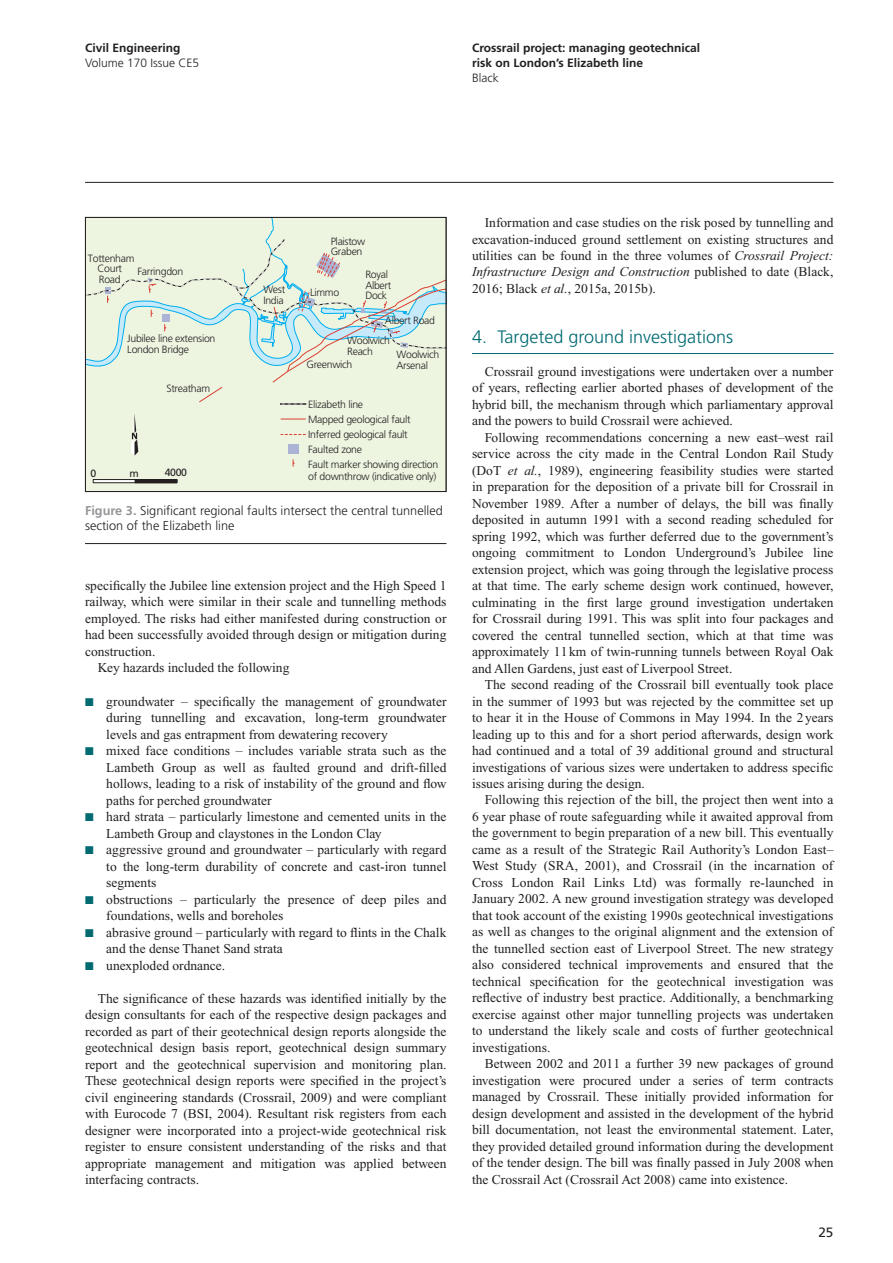
<style>
.page{position:relative;width:893px;height:1263px;background:#fff}
.page>*{position:absolute;margin:0;border:0;box-sizing:border-box;transform-origin:0 0}
.t1{font:300 18px "Frutiger LT Pro";color:#006a71}
.t2{font:13.5px/16.5px "Times New Roman PS Pro";color:#231f20;text-align:justify}
.t3{font:13.5px "Frutiger LT Pro";color:#231f20}
.t4{font:300 12.75px/15px "Frutiger LT Pro";color:#231f20}
.t5{font:700 12px/15px "Frutiger LT Pro";color:#231f20}
.t6{font:300 12px "Frutiger LT Pro";color:#231f20}
.t7{font:300 10.5px/10.5px "Frutiger";letter-spacing:-.03em;color:#231f20}
.t8{font:10.5px "Frutiger";color:#231f20}
.s1{font-weight:700;color:#939598}
.s2{color:#006a71}
.s3{font-style:italic}
</style>
<div class="page">
<hr style="left:85px;top:182px;width:748px;height:1px;background:#231f20">
<hr style="left:472px;top:353px;width:361px;height:1px;background:#006a71">
<hr style="left:85px;top:543px;width:361px;height:1px;background:#231f20">
<svg style="left:87px;top:219px;width:357px;height:271px;fill:#edf5e1"></svg>
<div style="left:85px;top:217px;width:361px;height:275px;border:1px solid #231f20"></div>
<p class="t5" style="left:85px;top:40px;width:97px">Civil Engineering</p>
<p class="t6" style="left:85px;top:55px;width:116px">Volume 170 Issue CE5</p>
<p class="t5" style="left:472px;top:40px;width:230px">Crossrail project: managing geotechnical risk on London’s Elizabeth line</p>
<p class="t6" style="left:472px;top:70px;width:28px">Black</p>
<p class="t7" style="left:88px;top:253px;width:48px;text-align:center">Tottenham<br>Court<br>Road</p>
<p class="t7" style="left:138px;top:266px;width:47px">Farringdon</p>
<p class="t7" style="left:127px;top:333px;width:90px">Jubilee line extension<br>London Bridge</p>
<p class="t7" style="left:166px;top:384px;width:45px">Streatham</p>
<p class="t7" style="left:331px;top:236px;width:36px">Plaistow<br>Graben</p>
<p class="t7" style="left:263px;top:285px;width:23px">West<br>India</p>
<p class="t7" style="left:310px;top:288px;width:31px">Limmo</p>
<p class="t7" style="left:365px;top:269px;width:27px">Royal<br>Albert<br>Dock</p>
<p class="t7" style="left:385px;top:315px;width:52px">Albert Road</p>
<p class="t7" style="left:347px;top:335px;width:44px">Woolwich<br>Reach</p>
<p class="t7" style="left:397px;top:349px;width:44px">Woolwich<br>Arsenal</p>
<p class="t7" style="left:306px;top:359px;width:47px">Greenwich</p>
<p class="t7" style="left:308px;top:397px;width:132px;line-height:15px">Elizabeth line<br>Mapped geological fault<br>Inferred geological fault<br>Faulted zone<br>Fault marker showing direction</p>
<p class="t8" style="left:91px;top:467px;width:7px">0</p>
<p class="t8" style="left:165px;top:466px;width:24px">4000</p>
<p class="t4" style="left:85px;top:504px;width:359px"><span class="s1">Figure 3.</span> Significant regional faults intersect the central tunnelled section of the Elizabeth line</p>
<p class="t8" style="left:129px;top:467px;width:11px">m</p>
<p class="t7" style="left:308px;top:471px;width:130px">of downthrow (indicative only)</p>
<p class="t2" style="left:85px;top:578px;width:363px">specifically the Jubilee line extension project and the High Speed 1</p>
<p class="t2" style="left:85px;top:594px;width:363px">railway, which were similar in their scale and tunnelling methods</p>
<p class="t2" style="left:85px;top:611px;width:363px">employed. The risks had either manifested during construction or</p>
<p class="t2" style="left:85px;top:627px;width:363px">had been successfully avoided through design or mitigation during</p>
<p class="t2" style="left:85px;top:644px;width:72px">construction.</p>
<p class="t2" style="left:98px;top:660px;width:193px">Key hazards included the following</p>
<p class="t2" style="left:106px;top:693px;width:342px;text-indent:-21px"><span class="s2">■</span> groundwater – specifically the management of groundwater during tunnelling and excavation, long-term groundwater levels and gas entrapment from dewatering recovery</p>
<p class="t2" style="left:106px;top:743px;width:342px;text-indent:-21px"><span class="s2">■</span> mixed face conditions – includes variable strata such as the Lambeth Group as well as faulted ground and drift-filled hollows, leading to a risk of instability of the ground and flow paths for perched groundwater</p>
<p class="t2" style="left:106px;top:809px;width:342px;text-indent:-21px"><span class="s2">■</span> hard strata – particularly limestone and cemented units in the<br>Lambeth Group and claystones in the London Clay</p>
<p class="t2" style="left:106px;top:842px;width:342px;text-indent:-21px"><span class="s2">■</span> aggressive ground and groundwater – particularly with regard to the long-term durability of concrete and cast-iron tunnel segments</p>
<p class="t2" style="left:106px;top:891px;width:342px;text-indent:-21px"><span class="s2">■</span> obstructions – particularly the presence of deep piles and foundations, wells and boreholes</p>
<p class="t2" style="left:106px;top:924px;width:342px;text-indent:-21px"><span class="s2">■</span> abrasive ground – particularly with regard to flints in the Chalk and the dense Thanet Sand strata</p>
<p class="t2" style="left:85px;top:957px;width:142px"><span class="s2">■</span> unexploded ordnance.</p>
<p class="t2" style="left:85px;top:990px;width:363px;text-indent:13px">The significance of these hazards was identified initially by the design consultants for each of the respective design packages and recorded as part of their geotechnical design reports alongside the geotechnical design basis report, geotechnical design summary report and the geotechnical supervision and monitoring plan.<br>These geotechnical design reports were specified in the project’s civil engineering standards (Crossrail, 2009) and were compliant with Eurocode 7 (BSI, 2004). Resultant risk registers from each designer were incorporated into a project-wide geotechnical risk register to ensure consistent understanding of the risks and that appropriate management and mitigation was applied between interfacing contracts.</p>
<p class="t2" style="left:472px;top:215px;width:363px;text-indent:13px">Information and case studies on the risk posed by tunnelling and excavation-induced ground settlement on existing structures and utilities can be found in the three volumes of <span class="s3">Crossrail Project:<br>Infrastructure Design and Construction</span> published to date (Black, 2016; Black <span class="s3">et al.</span>, 2015a, 2015b).</p>
<h1 class="t1" style="left:472px;top:326px;width:263px">4. Targeted ground investigations</h1>
<p class="t2" style="left:472px;top:363px;width:363px;text-indent:13px">Crossrail ground investigations were undertaken over a number of years, reflecting earlier aborted phases of development of the hybrid bill, the mechanism through which parliamentary approval and the powers to build Crossrail were achieved.</p>
<p class="t2" style="left:472px;top:429px;width:363px;text-indent:13px">Following recommendations concerning a new east–west rail service across the city made in the Central London Rail Study (DoT <span class="s3">et al.</span>, 1989), engineering feasibility studies were started in preparation for the deposition of a private bill for Crossrail in November 1989. After a number of delays, the bill was finally deposited in autumn 1991 with a second reading scheduled for spring 1992, which was further deferred due to the government’s ongoing commitment to London Underground’s Jubilee line extension project, which was going through the legislative process at that time. The early scheme design work continued, however, culminating in the first large ground investigation undertaken for Crossrail during 1991. This was split into four packages and covered the central tunnelled section, which at that time was approximately 11 km of twin-running tunnels between Royal Oak and Allen Gardens, just east of Liverpool Street.</p>
<p class="t2" style="left:472px;top:677px;width:363px;text-indent:13px">The second reading of the Crossrail bill eventually took place in the summer of 1993 but was rejected by the committee set up to hear it in the House of Commons in May 1994. In the 2 years leading up to this and for a short period afterwards, design work had continued and a total of 39 additional ground and structural investigations of various sizes were undertaken to address specific issues arising during the design.</p>
<p class="t2" style="left:472px;top:792px;width:363px;text-indent:13px">Following this rejection of the bill, the project then went into a 6 year phase of route safeguarding while it awaited approval from the government to begin preparation of a new bill. This eventually came as a result of the Strategic Rail Authority’s London East– West Study (SRA, 2001), and Crossrail (in the incarnation of Cross London Rail Links Ltd) was formally re-launched in January 2002. A new ground investigation strategy was developed that took account of the existing 1990s geotechnical investigations as well as changes to the original alignment and the extension of the tunnelled section east of Liverpool Street. The new strategy also considered technical improvements and ensured that the technical specification for the geotechnical investigation was reflective of industry best practice. Additionally, a benchmarking exercise against other major tunnelling projects was undertaken to understand the likely scale and costs of further geotechnical investigations.</p>
<p class="t2" style="left:472px;top:1056px;width:363px;text-indent:13px">Between 2002 and 2011 a further 39 new packages of ground investigation were procured under a series of term contracts managed by Crossrail. These initially provided information for design development and assisted in the development of the hybrid bill documentation, not least the environmental statement. Later, they provided detailed ground information during the development of the tender design. The bill was finally passed in July 2008 when the Crossrail Act (Crossrail Act 2008) came into existence.</p>
<p class="t3" style="left:818px;top:1225px;width:17px">25</p>
</div>
